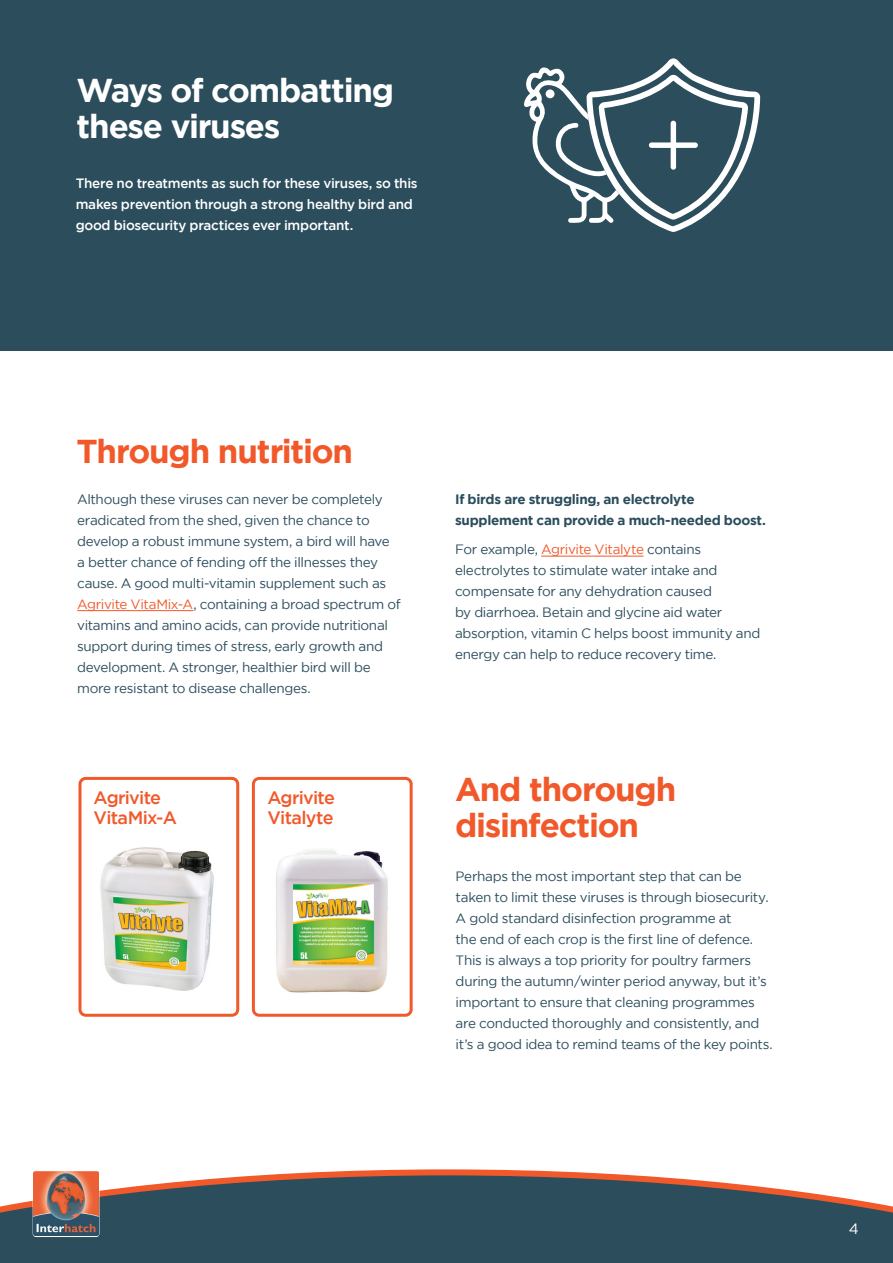
<style>
.page{position:relative;width:893px;height:1263px;background:#fff}
.page>*{position:absolute;margin:0;border:0;box-sizing:border-box;transform-origin:0 0}
.t1{font:700 33px/36px "Gotham";letter-spacing:-.035em;color:#f1592a}
.t2{font:700 33px/36px "Gotham";letter-spacing:-.04em;color:#fff}
.t3{font:500 18px/19.5px "Gotham";letter-spacing:-.04em;color:#f1592a}
.t4{font:15px "Gotham";color:#fff}
.t5{font:13.5px/21px "Gotham";letter-spacing:-.025em;color:#2b4d5c}
.t6{font:500 13.5px/21px "Gotham";letter-spacing:-.02em;color:#fff}
.t7{font:700 13.5px/21px "Gotham";letter-spacing:-.02em;color:#2b4d5c}
.s1{color:#f1592a}
</style>
<div class="page">
<svg style="left:0;top:1169px;width:893px;height:94px;background:#50626c"></svg>
<svg style="left:33px;top:1170px;width:66px;height:67px"></svg>
<img style="left:34px;top:1171px;width:64px;height:65px">
<div style="left:0;top:0;width:893px;height:351px;background:#2b4d5c"></div>
<hr style="left:77px;top:610px;width:116px;height:1px;background:#f1592a">
<hr style="left:541px;top:556px;width:102px;height:1px;background:#f1592a">
<svg style="left:524px;top:58px;width:236px;height:174px"></svg>
<img style="left:100px;top:848px;width:114px;height:143px">
<div style="left:78px;top:777px;width:161px;height:240px;border:3px solid #f1592a;border-radius:6px"></div>
<img style="left:276px;top:849px;width:112px;height:144px">
<div style="left:252px;top:777px;width:161px;height:240px;border:3px solid #f1592a;border-radius:6px"></div>
<h1 class="t2" style="left:77px;top:71px;width:319px">Ways of combatting these viruses</h1>
<p class="t6" style="left:76px;top:172px;width:344px">There no treatments as such for these viruses, so this makes prevention through a strong healthy bird and good biosecurity practices ever important.</p>
<h1 class="t1" style="left:77px;top:432px;width:278px">Through nutrition</h1>
<p class="t5" style="left:77px;top:488px;width:325px">Although these viruses can never be completely eradicated from the shed, given the chance to develop a robust immune system, a bird will have a better chance of fending off the illnesses they cause. A good multi-vitamin supplement such as <span class="s1">Agrivite VitaMix-A</span>, containing a broad spectrum of vitamins and amino acids, can provide nutritional support during times of stress, early growth and development. A stronger, healthier bird will be more resistant to disease challenges.</p>
<p class="t7" style="left:455px;top:488px;width:312px">If birds are struggling, an electrolyte supplement can provide a much-needed boost.</p>
<p class="t5" style="left:455px;top:539px;width:307px">For example, <span class="s1">Agrivite Vitalyte</span> contains electrolytes to stimulate water intake and compensate for any dehydration caused<br>by diarrhoea. Betain and glycine aid water absorption, vitamin C helps boost immunity and energy can help to reduce recovery time.</p>
<h2 class="t3" style="left:94px;top:788px;width:85px">Agrivite<br>VitaMix-A</h2>
<h2 class="t3" style="left:267px;top:788px;width:69px">Agrivite<br>Vitalyte</h2>
<h1 class="t1" style="left:455px;top:770px;width:223px">And thorough disinfection</h1>
<p class="t5" style="left:456px;top:865px;width:319px">Perhaps the most important step that can be taken to limit these viruses is through biosecurity.<br>A gold standard disinfection programme at<br>the end of each crop is the first line of defence.<br>This is always a top priority for poultry farmers during the autumn/winter period anyway, but it’s important to ensure that cleaning programmes are conducted thoroughly and consistently, and it’s a good idea to remind teams of the key points.</p>
<p class="t4" style="left:849px;top:1220px;width:12px">4</p>
</div>
